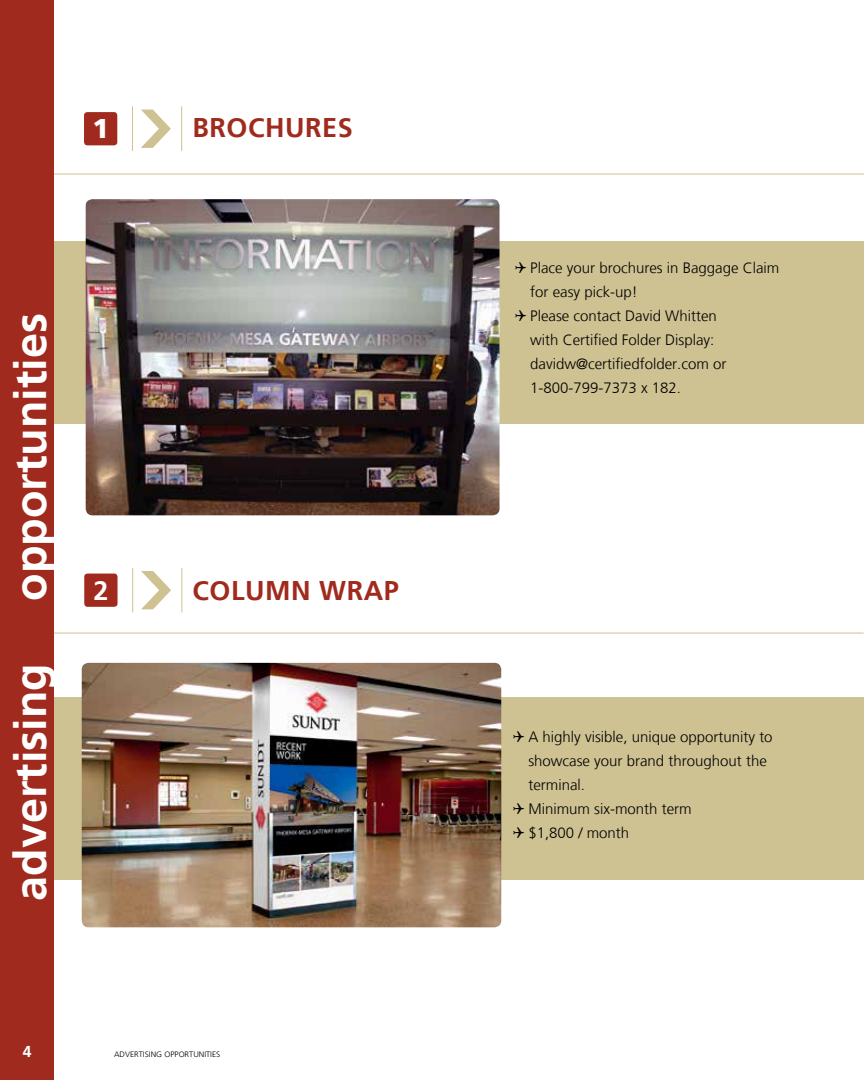
<style>
.page{position:relative;width:864px;height:1080px;background:#fff}
.page>*{position:absolute;margin:0;border:0;box-sizing:border-box;transform-origin:0 0}
.t1{font:700 45px "Frutiger LT";color:#fff}
.t2{font:700 27px "Frutiger LT";letter-spacing:.02em;color:#a02a1d}
.t3{font:900 27px "Frutiger LT";color:#fff}
.t4{font:700 27px "Frutiger LT";color:#fff}
.t5{font:700 15.75px "Frutiger LT";color:#fff}
.t6{font:300 15px/24px "Frutiger LT";color:#000}
.t7{font:300 7.8px "Frutiger LT";color:#000;scale:1.05 1}
</style>
<div class="page">
<div style="left:0;top:241px;width:864px;height:183px;background:#cec192"></div>
<div style="left:0;top:697px;width:864px;height:183px;background:#cec192"></div>
<div style="left:0;top:0;width:54px;height:1080px;background:#a02a1d"></div>
<div style="left:84px;top:112px;width:33px;height:33px;background:#a02a1d;border-radius:3px"></div>
<svg style="left:141px;top:109px;width:30px;height:39px"></svg>
<hr style="left:181px;top:107px;width:1px;height:44px;background:#cec192">
<hr style="left:132px;top:107px;width:1px;height:44px;background:#cec192">
<hr style="left:54px;top:174px;width:810px;height:1px;background:#cec192">
<hr style="left:54px;top:633px;width:810px;height:1px;background:#cec192">
<img style="left:82px;top:663px;width:419px;height:264px">
<div style="left:84px;top:574px;width:34px;height:33px;background:#a02a1d;border-radius:3px"></div>
<svg style="left:141px;top:571px;width:30px;height:39px"></svg>
<hr style="left:182px;top:568px;width:1px;height:44px;background:#cec192">
<hr style="left:132px;top:568px;width:1px;height:44px;background:#cec192">
<img style="left:86px;top:199px;width:414px;height:316px">
<h2 class="t3" style="left:93px;top:112px;width:18px">1</h2>
<h1 class="t1" style="left:4px;top:601px;width:289px;rotate:-90deg">opportunities</h1>
<h1 class="t1" style="left:4px;top:901px;width:239px;rotate:-90deg">advertising</h1>
<h2 class="t4" style="left:94px;top:574px;width:17px">2</h2>
<h2 class="t2" style="left:192px;top:112px;width:162px">BROCHURES</h2>
<h2 class="t2" style="left:192px;top:574px;width:208px">COLUMN WRAP</h2>
<p class="t5" style="left:23px;top:1043px;width:10px">4</p>
<p class="t7" style="left:114px;top:1050px;width:103px">ADVERTISING OPPORTUNITIES</p>
<p class="t6" style="left:530px;top:256px;width:251px;text-indent:-16px">✔ Place your brochures in Baggage Claim for easy pick-up!</p>
<p class="t6" style="left:530px;top:304px;width:198px;text-indent:-16px">✔ Please contact David Whitten with Certified Folder Display: davidw@certifiedfolder.com or<br>1-800-799-7373 x 182.</p>
<p class="t6" style="left:528px;top:725px;width:246px;text-indent:-16px">✔ A highly visible, unique opportunity to showcase your brand throughout the terminal.</p>
<p class="t6" style="left:512px;top:797px;width:181px">✔ Minimum six-month term</p>
<p class="t6" style="left:512px;top:821px;width:119px">✔ $1,800 / month</p>
</div>
